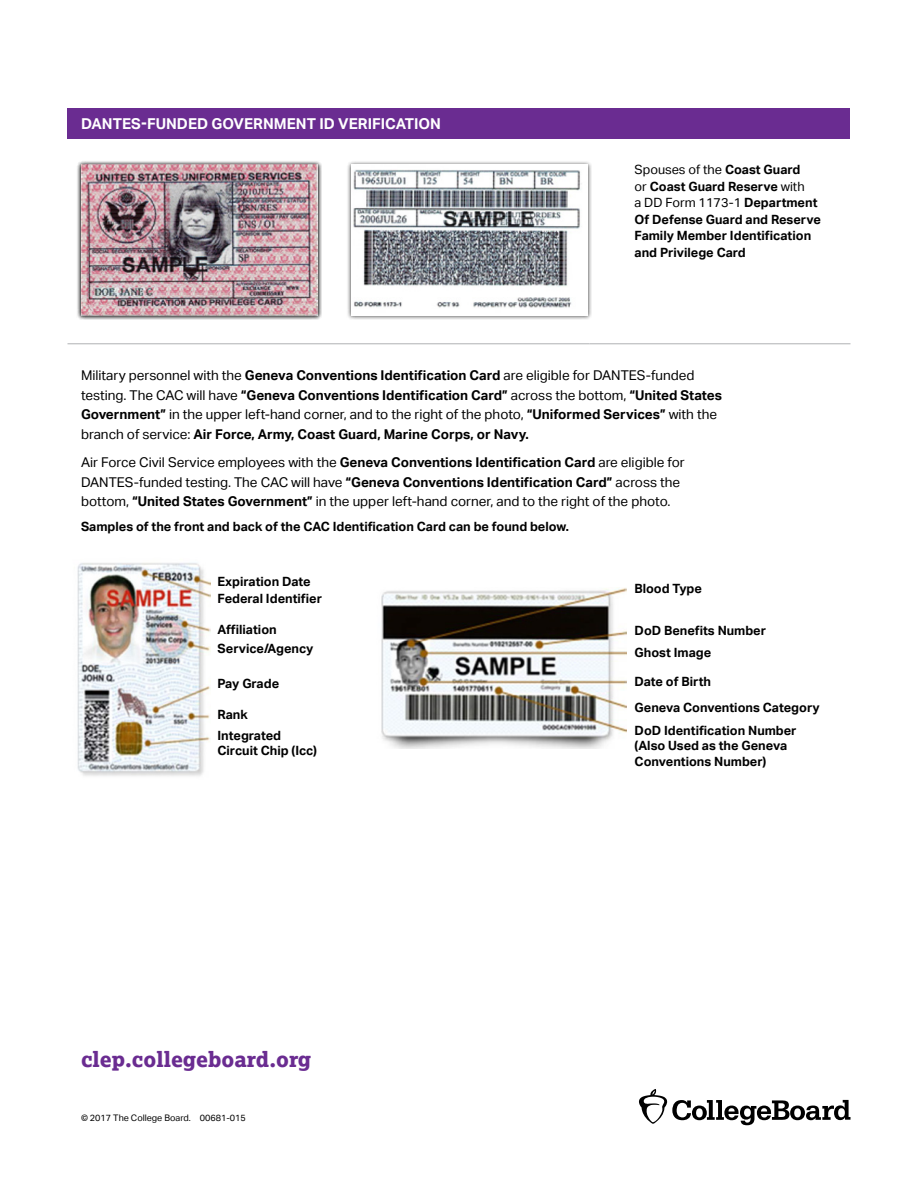
<style>
.page{position:relative;width:918px;height:1188px;background:#fff}
.page>*{position:absolute;margin:0;border:0;box-sizing:border-box;transform-origin:0 0}
.t1{font:800 21px "Lexia";color:#6a2c91}
.t2{font:700 15px "Aktiv Grotesk";color:#fff}
.t3{font:13.5px/19.5px "Aktiv Grotesk";color:#000}
.t4{font:700 12.75px/16.5px "Aktiv Grotesk";color:#000}
.t5{font:9px "Aktiv Grotesk";color:#000}
.s1{font-weight:400}
.s2{font-weight:700}
</style>
<div class="page">
<hr style="left:68px;top:343px;width:522px;height:1px;background:#afb1b4">
<hr style="left:590px;top:343px;width:260px;height:1px;background:#afb1b4">
<div style="left:68px;top:108px;width:522px;height:31px;background:#6a2c91"></div>
<div style="left:590px;top:108px;width:260px;height:31px;background:#6a2c91"></div>
<div style="left:77px;top:161px;width:245px;height:159px;background:#000;opacity:.75"></div>
<div style="left:347px;top:161px;width:245px;height:159px;background:#000;opacity:.75"></div>
<img style="left:351px;top:165px;width:237px;height:151px">
<img style="left:77px;top:562px;width:133px;height:214px">
<img style="left:381px;top:588px;width:245px;height:161px">
<svg style="left:639px;top:1089px;width:211px;height:36px"></svg>
<h2 class="t2" style="left:81px;top:115px;width:362px">DANTES-FUNDED GOVERNMENT ID VERIFICATION</h2>
<p class="t4" style="left:635px;top:161px;width:188px"><span class="s1">Spouses of the</span> Coast Guard<br><span class="s1">or</span> Coast Guard Reserve <span class="s1">with<br>a DD Form 1173-1</span> Department<br>Of Defense Guard and Reserve<br>Family Member Identification and Privilege Card</p>
<p class="t3" style="left:81px;top:366px;width:643px">Military personnel with the <span class="s2">Geneva Conventions Identification Card</span> are eligible for DANTES-funded testing. The CAC will have <span class="s2">“Geneva Conventions Identification Card”</span> across the bottom, <span class="s2">“United States Government”</span> in the upper left-hand corner, and to the right of the photo, <span class="s2">“Uniformed Services”</span> with the branch of service: <span class="s2">Air Force, Army, Coast Guard, Marine Corps, or Navy.</span></p>
<p class="t3" style="left:81px;top:453px;width:605px">Air Force Civil Service employees with the <span class="s2">Geneva Conventions Identification Card</span> are eligible for<br>DANTES-funded testing. The CAC will have <span class="s2">“Geneva Conventions Identification Card”</span> across the bottom, <span class="s2">“United States Government”</span> in the upper left-hand corner, and to the right of the photo.</p>
<p class="t4" style="left:81px;top:518px;width:489px">Samples of the front and back of the CAC Identification Card can be found below.</p>
<p class="t4" style="left:218px;top:574px;width:95px">Expiration Date</p>
<p class="t4" style="left:635px;top:580px;width:69px">Blood Type</p>
<p class="t4" style="left:218px;top:590px;width:106px">Federal Identifier</p>
<p class="t4" style="left:218px;top:621px;width:61px">Affiliation</p>
<p class="t4" style="left:635px;top:622px;width:133px">DoD Benefits Number</p>
<p class="t4" style="left:218px;top:641px;width:97px">Service/Agency</p>
<p class="t4" style="left:635px;top:645px;width:78px">Ghost Image</p>
<p class="t4" style="left:218px;top:675px;width:63px">Pay Grade</p>
<p class="t4" style="left:635px;top:668px;width:187px;line-height:26.7px">Date of Birth<br>Geneva Conventions Category</p>
<p class="t4" style="left:218px;top:707px;width:32px">Rank</p>
<p class="t4" style="left:218px;top:727px;width:65px">Integrated</p>
<p class="t4" style="left:218px;top:742px;width:101px">Circuit Chip (Icc)</p>
<p class="t1" style="left:81px;top:1045px;width:232px">clep.collegeboard.org</p>
<p class="t5" style="left:81px;top:1112px;width:166px">© 2017 The College Board. 00681-015</p>
<p class="t4" style="left:635px;top:722px;width:164px">DoD Identification Number</p>
<p class="t4" style="left:635px;top:738px;width:154px">(Also Used as the Geneva</p>
<p class="t4" style="left:635px;top:753px;width:133px">Conventions Number)</p>
</div>
